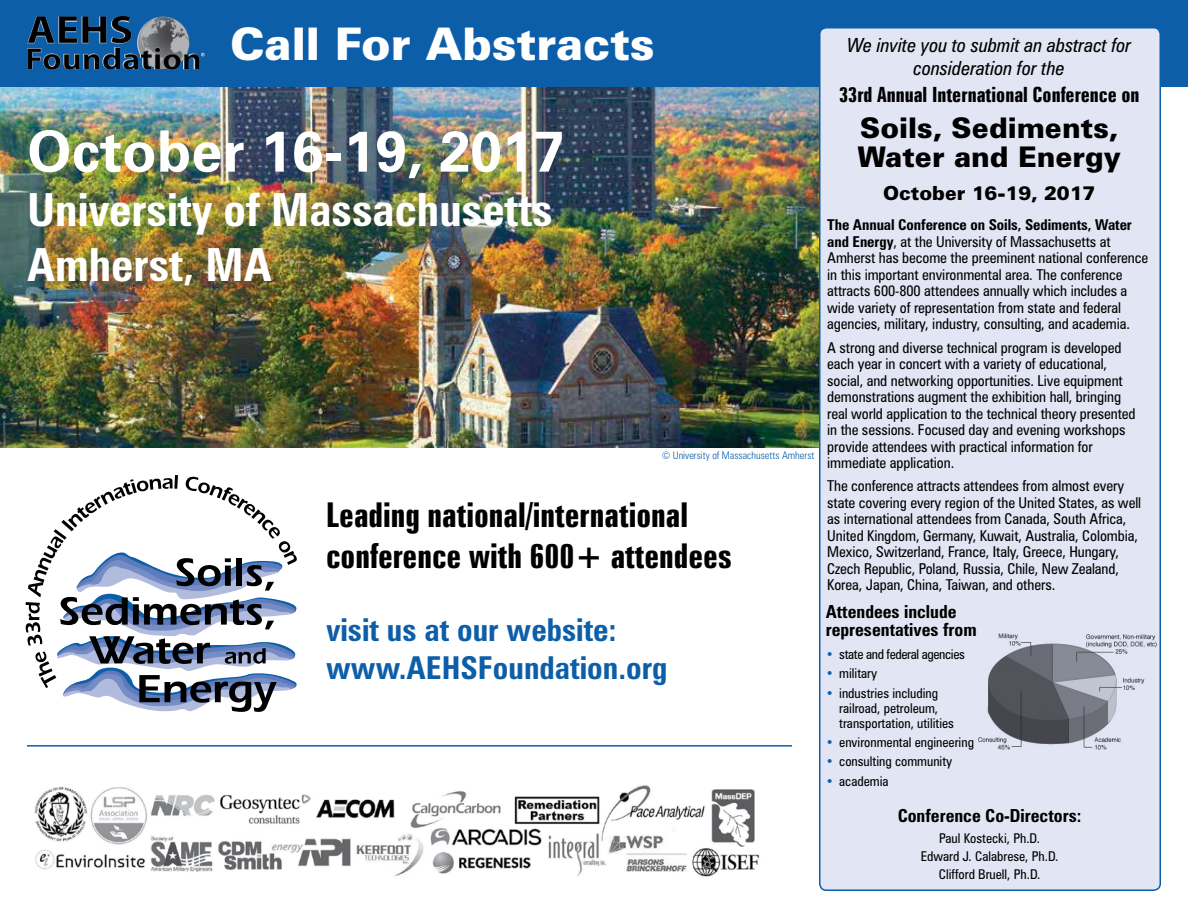
<style>
.page{position:relative;width:1188px;height:918px;background:#fff}
.page>*{position:absolute;margin:0;border:0;box-sizing:border-box;transform-origin:0 0}
.t1{font:700 57.15px "Zurich BT";color:#fff}
.t2{font:700 condensed 45.6px/54.8px "Zurich BT";color:#fff}
.t3{font:900 45px "Zurich BT";color:#fff}
.t4{font:700 extra-condensed 34.2px/41px "Zurich BT";color:#000}
.t5{font:700 condensed 31.5px/37.8px "Zurich BT";color:#0d5ea9}
.t6{font:900 28.5px/29.4px "Zurich BT";color:#000}
.t7{font:700 extra-condensed 21px "Zurich BT";color:#000}
.t8{font:italic condensed 19.5px/23.4px "Zurich BT";color:#000;text-align:center}
.t9{font:900 19.5px "Zurich BT";color:#000}
.t10{font:700 condensed 18px/18px "Zurich BT";color:#000}
.t11{font:condensed 15px/16.5px "Zurich BT";letter-spacing:-.005em;color:#000}
.t12{font:condensed 13.5px/15px "Zurich BT";color:#000}
.t13{font:condensed 13.5px "Zurich BT";letter-spacing:-.025em;color:#000}
.t14{font:300 condensed 10.5px "Zurich BT";color:#0d5ea9}
.s1{font-weight:700}
.s2{color:#0d5ea9}
</style>
<div class="page">
<img style="left:0;top:89px;width:819px;height:358px">
<hr style="left:27px;top:745px;width:765px;height:2px;background:#0d5ea9">
<div style="left:0;top:0;width:1188px;height:89px;background:#000;opacity:.5"></div>
<div style="left:0;top:0;width:1188px;height:86px;background:#0d5ea9"></div>
<img style="left:111px;top:16px;width:13px;height:28px">
<div style="left:820px;top:28px;width:340px;height:862px;background:#e2e5f3;border-radius:7px"></div>
<div style="left:819px;top:27px;width:342px;height:864px;border:2px solid #0d5ea9;border-radius:7px"></div>
<img style="left:978px;top:633px;width:179px;height:117px">
<svg style="left:25px;top:475px;width:272px;height:237px"></svg>
<img style="left:34px;top:785px;width:726px;height:92px">
<h3 class="t3" style="left:230px;top:17px;width:426px">Call For Abstracts</h3>
<h1 class="t1" style="left:27px;top:117px;width:540px">October 16-19, 2017</h1>
<h2 class="t2" style="left:27px;top:182px;width:527px">University of Massachusetts<br>Amherst, MA</h2>
<p class="t14" style="left:662px;top:449px;width:154px">© University of Massachusetts Amherst</p>
<h3 class="t4" style="left:326px;top:495px;width:407px">Leading national/international conference with 600+ attendees</h3>
<h3 class="t5" style="left:326px;top:611px;width:343px">visit us at our website: www.AEHSFoundation.org</h3>
<h3 class="t8" style="left:847px;top:33px;width:286px">We invite you to submit an abstract for consideration for the</h3>
<h3 class="t7" style="left:839px;top:83px;width:302px">33rd Annual International Conference on</h3>
<h3 class="t6" style="left:857px;top:113px;width:265px">Soils, Sediments,<br>Water and Energy</h3>
<h3 class="t9" style="left:883px;top:182px;width:214px">October 16-19, 2017</h3>
<p class="t11" style="left:827px;top:217px;width:323px"><span class="s1">The Annual Conference on Soils, Sediments, Water and Energy</span>, at the University of Massachusetts at Amherst has become the preeminent national conference in this important environmental area. The conference attracts 600-800 attendees annually which includes a wide variety of representation from state and federal agencies, military, industry, consulting, and academia.</p>
<p class="t11" style="left:827px;top:339px;width:310px">A strong and diverse technical program is developed each year in concert with a variety of educational, social, and networking opportunities. Live equipment demonstrations augment the exhibition hall, bringing real world application to the technical theory presented in the sessions. Focused day and evening workshops provide attendees with practical information for immediate application.</p>
<p class="t11" style="left:827px;top:478px;width:315px">The conference attracts attendees from almost every state covering every region of the United States, as well as international attendees from Canada, South Africa, United Kingdom, Germany, Kuwait, Australia, Colombia, Mexico, Switzerland, France, Italy, Greece, Hungary, Czech Republic, Poland, Russia, Chile, New Zealand, Korea, Japan, China, Taiwan, and others.</p>
<p class="t10" style="left:826px;top:602px;width:152px">Attendees include representatives from</p>
<p class="t13" style="left:826px;top:646px;width:141px"><span class="s2">•</span> state and federal agencies</p>
<p class="t12" style="left:826px;top:666px;width:53px"><span class="s2">•</span> military</p>
<p class="t12" style="left:839px;top:685px;width:116px;text-indent:-14px"><span class="s2">•</span> industries including railroad, petroleum, transportation, utilities</p>
<p class="t12" style="left:826px;top:735px;width:150px"><span class="s2">•</span> environmental engineering</p>
<p class="t12" style="left:826px;top:754px;width:128px"><span class="s2">•</span> consulting community</p>
<p class="t12" style="left:826px;top:773px;width:64px"><span class="s2">•</span> academia</p>
<p class="t10" style="left:898px;top:806px;width:185px">Conference Co-Directors:</p>
<p class="t12" style="left:921px;top:829px;width:139px;line-height:18px;text-align:center">Paul Kostecki, Ph.D.<br>Edward J. Calabrese, Ph.D.<br>Clifford Bruell, Ph.D.</p>
</div>
